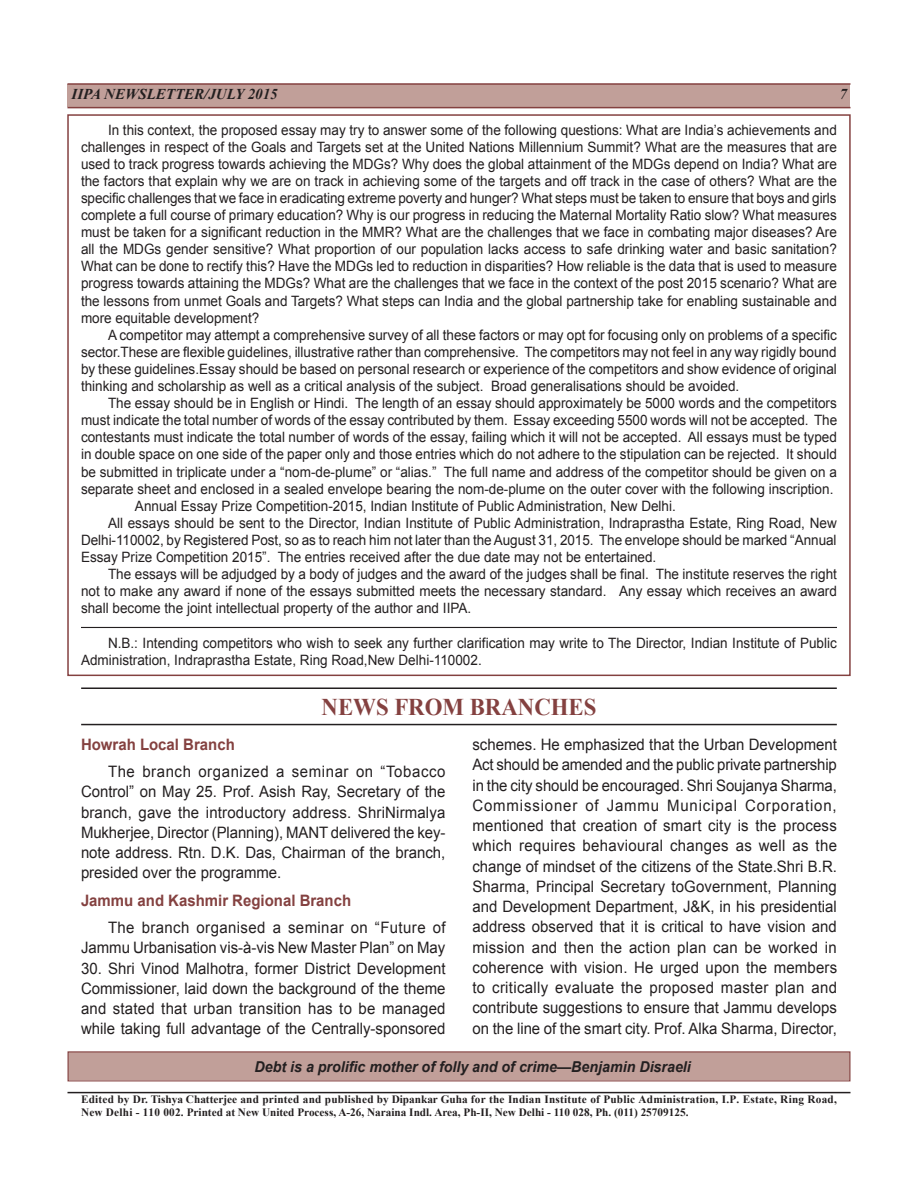
<style>
.page{position:relative;width:918px;height:1188px;background:#fff}
.page>*{position:absolute;margin:0;border:0;box-sizing:border-box;transform-origin:0 0}
.Frame_Cen{font:700 24px "Times New Roman";color:#844140;scale:.95 1}
.Body_text{font:15.75px/20.2px "Arial";color:#231f20;text-align:justify;scale:.95 1}
.Side_Left-IB{font:700 15.75px "Arial";color:#844140;scale:.95 1}
.Footnote_quote{font:italic 700 15px "Arial";color:#231f20;scale:.95 1}
.t1{font:italic 700 15px "Times New Roman";color:#231f20}
.Body_text-2{font:14.25px/17.1px "Arial";color:#231f20;text-align:justify;scale:.95 1}
.t2{font:700 11.25px/13.5px "Times New Roman";letter-spacing:.01em;color:#231f20}
</style>
<div class="page">
<div style="left:68px;top:84px;width:782px;height:23px;background:#c19f99"></div>
<hr style="left:67px;top:83px;width:783px;height:2px;background:#844140">
<hr style="left:67px;top:107px;width:783px;height:1px;background:#844140">
<div style="left:69px;top:1052px;width:781px;height:28px;background:#c19f99"></div>
<hr style="left:68px;top:1092px;width:782px;height:1px;background:#231f20">
<div style="left:68px;top:1051px;width:782px;height:30px;border:1px solid #844140"></div>
<hr style="left:81px;top:627px;width:756px;height:1px;background:#231f20">
<hr style="left:81px;top:688px;width:756px;height:1px;background:#231f20">
<hr style="left:81px;top:724px;width:756px;height:1px;background:#231f20">
<p class="t1" style="left:72px;top:84px;width:208px">IIPA NEWSLETTER/JULY 2015</p>
<p class="t1" style="left:840px;top:84px;width:9px">7</p>
<p class="Body_text-2" style="left:81px;top:121px;width:797px;text-indent:27px">In this context, the proposed essay may try to answer some of the following questions: What are India’s achievements and challenges in respect of the Goals and Targets set at the United Nations Millennium Summit? What are the measures that are used to track progress towards achieving the MDGs? Why does the global attainment of the MDGs depend on India? What are the factors that explain why we are on track in achieving some of the targets and off track in the case of others? What are the specific challenges that we face in eradicating extreme poverty and hunger? What steps must be taken to ensure that boys and girls complete a full course of primary education? Why is our progress in reducing the Maternal Mortality Ratio slow? What measures must be taken for a significant reduction in the MMR? What are the challenges that we face in combating major diseases? Are all the MDGs gender sensitive? What proportion of our population lacks access to safe drinking water and basic sanitation?<br>What can be done to rectify this? Have the MDGs led to reduction in disparities? How reliable is the data that is used to measure progress towards attaining the MDGs? What are the challenges that we face in the context of the post 2015 scenario? What are the lessons from unmet Goals and Targets? What steps can India and the global partnership take for enabling sustainable and more equitable development?</p>
<p class="Body_text-2" style="left:81px;top:326px;width:797px;text-indent:27px">A competitor may attempt a comprehensive survey of all these factors or may opt for focusing only on problems of a specific sector.These are flexible guidelines, illustrative rather than comprehensive. The competitors may not feel in any way rigidly bound by these guidelines.Essay should be based on personal research or experience of the competitors and show evidence of original thinking and scholarship as well as a critical analysis of the subject. Broad generalisations should be avoided.</p>
<p class="Body_text-2" style="left:81px;top:395px;width:798px;text-indent:27px">The essay should be in English or Hindi. The length of an essay should approximately be 5000 words and the competitors must indicate the total number of words of the essay contributed by them. Essay exceeding 5500 words will not be accepted. The contestants must indicate the total number of words of the essay, failing which it will not be accepted. All essays must be typed in double space on one side of the paper only and those entries which do not adhere to the stipulation can be rejected. It should be submitted in triplicate under a “nom-de-plume” or “alias.” The full name and address of the competitor should be given on a separate sheet and enclosed in a sealed envelope bearing the nom-de-plume on the outer cover with the following inscription.</p>
<p class="Body_text-2" style="left:135px;top:497px;width:571px">Annual Essay Prize Competition-2015, Indian Institute of Public Administration, New Delhi.</p>
<p class="Body_text-2" style="left:81px;top:514px;width:797px;text-indent:27px">All essays should be sent to the Director, Indian Institute of Public Administration, Indraprastha Estate, Ring Road, New Delhi-110002, by Registered Post, so as to reach him not later than the August 31, 2015. The envelope should be marked “Annual Essay Prize Competition 2015”. The entries received after the due date may not be entertained.</p>
<p class="Body_text-2" style="left:81px;top:566px;width:797px;text-indent:27px">The essays will be adjudged by a body of judges and the award of the judges shall be final. The institute reserves the right not to make any award if none of the essays submitted meets the necessary standard. Any essay which receives an award shall become the joint intellectual property of the author and IIPA.</p>
<p class="Body_text-2" style="left:81px;top:634px;width:797px;text-indent:27px">N.B.: Intending competitors who wish to seek any further clarification may write to The Director, Indian Institute of Public<br>Administration, Indraprastha Estate, Ring Road,New Delhi-110002.</p>
<p class="Frame_Cen" style="left:322px;top:690px;width:291px">NEWS FROM BRANCHES</p>
<p class="Side_Left-IB" style="left:81px;top:734px;width:163px">Howrah Local Branch</p>
<p class="Body_text" style="left:81px;top:762px;width:385px;text-indent:27px">The branch organized a seminar on “Tobacco Control” on May 25. Prof. Asish Ray, Secretary of the branch, gave the introductory address. ShriNirmalya Mukherjee, Director (Planning), MANT delivered the key&shy;note address. Rtn. D.K. Das, Chairman of the branch, presided over the programme.</p>
<p class="Side_Left-IB" style="left:81px;top:890px;width:286px">Jammu and Kashmir Regional Branch</p>
<p class="Body_text" style="left:81px;top:918px;width:385px;text-align:right">The branch organised a seminar on “Future of<br>Jammu Urbanisation vis-à-vis New Master Plan” on May</p>
<p class="Body_text" style="left:81px;top:958px;width:385px">30. Shri Vinod Malhotra, former District Development Commissioner, laid down the background of the theme and stated that urban transition has to be managed while taking full advantage of the Centrally-sponsored</p>
<p class="Body_text" style="left:472px;top:735px;width:385px">schemes. He emphasized that the Urban Development Act should be amended and the public private partnership in the city should be encouraged. Shri Soujanya Sharma, Commissioner of Jammu Municipal Corporation, mentioned that creation of smart city is the process which requires behavioural changes as well as the change of mindset of the citizens of the State.Shri B.R.<br>Sharma, Principal Secretary toGovernment, Planning and Development Department, J&amp;K, in his presidential address observed that it is critical to have vision and mission and then the action plan can be worked in coherence with vision. He urged upon the members to critically evaluate the proposed master plan and contribute suggestions to ensure that Jammu develops on the line of the smart city. Prof. Alka Sharma, Director,</p>
<p class="Footnote_quote" style="left:255px;top:1057px;width:461px">Debt is a prolific mother of folly and of crime—Benjamin Disraeli</p>
<p class="t2" style="left:81px;top:1092px;width:757px">Edited by Dr. Tishya Chatterjee and printed and published by Dipankar Guha for the Indian Institute of Public Administration, I.P. Estate, Ring Road,<br>New Delhi - 110 002. Printed at New United Process, A-26, Naraina Indl. Area, Ph-II, New Delhi - 110 028, Ph. (011) 25709125.</p>
</div>
